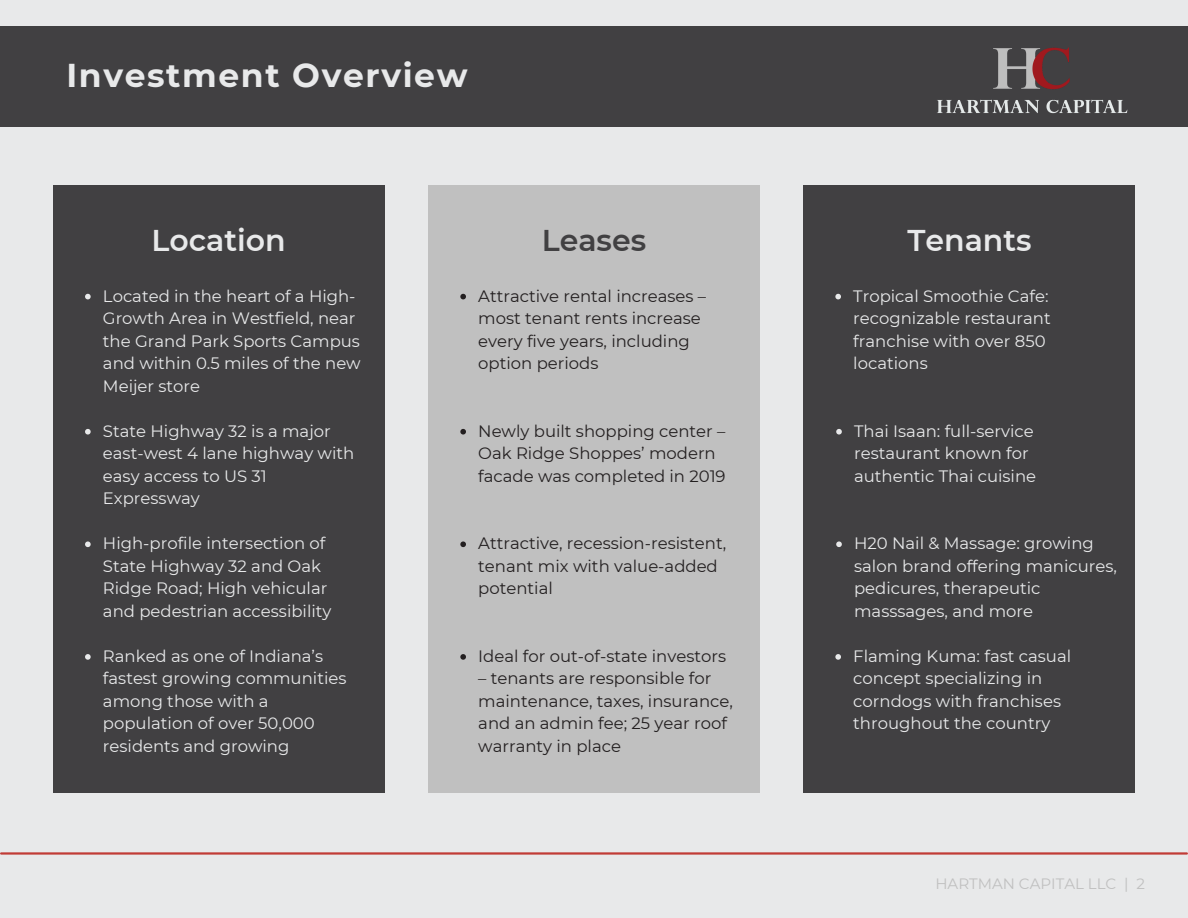
<style>
.page{position:relative;width:1188px;height:918px;background:#e8e9ea}
.page>*{position:absolute;margin:0;border:0;box-sizing:border-box;transform-origin:0 0}
.t1{font:700 33px "Montserrat";letter-spacing:.05em;color:#e8e9ea}
.t2{font:600 30px "Montserrat";color:#e8e9ea}
.t3{font:600 30px "Montserrat";color:#414042}
.t4{font:16.5px/22.5px "Montserrat";color:#e8e9ea}
.t5{font:16.5px/22.5px "Montserrat";color:#231f20}
.t6{font:15px "Montserrat";color:#c0c0c0}
</style>
<div class="page">
<div style="left:53px;top:185px;width:331px;height:608px;background:#414042"></div>
<div style="left:428px;top:185px;width:332px;height:608px;background:#c0c0c0"></div>
<div style="left:804px;top:185px;width:331px;height:608px;background:#414042"></div>
<div style="left:0;top:26px;width:1188px;height:101px;background:#414042"></div>
<svg style="left:85px;top:294px;width:6px;height:5px"></svg>
<svg style="left:85px;top:429px;width:6px;height:6px"></svg>
<svg style="left:85px;top:541px;width:6px;height:6px"></svg>
<svg style="left:85px;top:654px;width:6px;height:6px"></svg>
<svg style="left:460px;top:294px;width:6px;height:5px"></svg>
<svg style="left:460px;top:429px;width:6px;height:6px"></svg>
<svg style="left:460px;top:541px;width:6px;height:6px"></svg>
<svg style="left:460px;top:654px;width:6px;height:6px"></svg>
<svg style="left:835px;top:294px;width:6px;height:5px"></svg>
<svg style="left:836px;top:429px;width:6px;height:6px"></svg>
<svg style="left:836px;top:541px;width:6px;height:6px"></svg>
<svg style="left:835px;top:654px;width:6px;height:6px"></svg>
<img style="left:937px;top:47px;width:191px;height:67px">
<hr style="left:1px;top:852px;width:1186px;height:3px;background:#c13c36">
<h1 class="t1" style="left:67px;top:55px;width:403px">Investment Overview</h1>
<p class="t2" style="left:151px;top:222px;width:136px">Location</p>
<h1 class="t3" style="left:542px;top:222px;width:106px">Leases</h1>
<h2 class="t2" style="left:907px;top:222px;width:126px">Tenants</h2>
<p class="t4" style="left:103px;top:285px;width:259px">Located in the heart of a High-<br>Growth Area in Westfield, near the Grand Park Sports Campus and within 0.5 miles of the new<br>Meijer store</p>
<h1 class="t4" style="left:103px;top:420px;width:253px">State Highway 32 is a major east-west 4 lane highway with easy access to US 31<br>Expressway</h1>
<p class="t4" style="left:103px;top:532px;width:230px">High-profile intersection of<br>State Highway 32 and Oak<br>Ridge Road; High vehicular and pedestrian accessibility</p>
<p class="t4" style="left:103px;top:645px;width:245px">Ranked as one of Indiana’s fastest growing communities among those with a population of over 50,000 residents and growing</p>
<p class="t5" style="left:478px;top:285px;width:229px">Attractive rental increases – most tenant rents increase every five years, including option periods</p>
<p class="t5" style="left:478px;top:420px;width:249px">Newly built shopping center –<br>Oak Ridge Shoppes’ modern facade was completed in 2019</p>
<p class="t5" style="left:478px;top:532px;width:249px">Attractive, recession-resistent, tenant mix with value-added potential</p>
<p class="t5" style="left:478px;top:645px;width:249px">Ideal for out-of-state investors</p>
<p class="t5" style="left:478px;top:667px;width:256px">– tenants are responsible for maintenance, taxes, insurance, and an admin fee; 25 year roof warranty in place</p>
<p class="t4" style="left:853px;top:285px;width:199px">Tropical Smoothie Cafe: recognizable restaurant franchise with over 850 locations</p>
<p class="t4" style="left:854px;top:420px;width:184px">Thai Isaan: full-service restaurant known for authentic Thai cuisine</p>
<h1 class="t4" style="left:854px;top:532px;width:264px">H20 Nail &amp; Massage: growing salon brand offering manicures, pedicures, therapeutic masssages, and more</h1>
<p class="t4" style="left:853px;top:645px;width:219px">Flaming Kuma: fast casual concept specializing in corndogs with franchises throughout the country</p>
<p class="t6" style="left:935px;top:874px;width:211px">HARTMAN CAPITAL LLC | 2</p>
</div>
